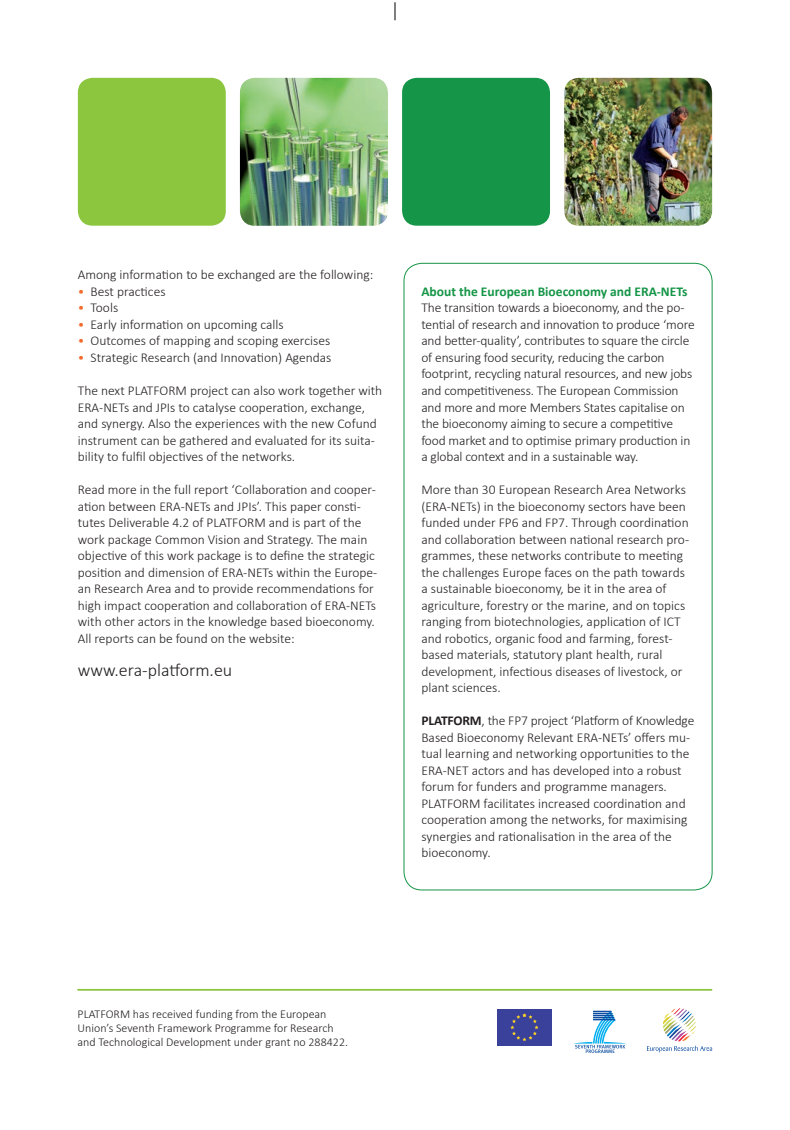
<style>
.page{position:relative;width:790px;height:1130px;background:#fff}
.page>*{position:absolute;margin:0;border:0;box-sizing:border-box;transform-origin:0 0}
.t1{font:300 18px "Calibri";color:#231f20}
.t2{font:300 13.5px/16.5px "Calibri";color:#231f20}
.t3{font:700 13.5px "Calibri";color:#159547}
.t4{font:300 12px/14.4px "Calibri";color:#231f20}
.s1{color:#f26a2c}
.s2{font-weight:700}
</style>
<div class="page">
<svg style="left:647px;top:1008px;width:64px;height:44px"></svg>
<svg style="left:573px;top:1010px;width:53px;height:42px"></svg>
<hr style="left:78px;top:989px;width:633px;height:1px;background:#8bc63e">
<div style="left:497px;top:1009px;width:54px;height:36px;background:#3a419a"></div>
<svg style="left:510px;top:1013px;width:28px;height:27px"></svg>
<div style="left:78px;top:78px;width:148px;height:148px;background:#8bc63e;border-radius:15px"></div>
<div style="left:402px;top:78px;width:147px;height:148px;background:#159547;border-radius:15px"></div>
<img style="left:564px;top:78px;width:147px;height:148px">
<img style="left:240px;top:78px;width:148px;height:148px">
<div style="left:386px;top:3px;width:17px;height:17px;border:2px solid #fff;border-radius:50%"></div>
<svg style="left:394px;top:2px;width:1px;height:18px"></svg>
<div style="left:3px;top:556px;width:17px;height:17px;border:2px solid #fff;border-radius:50%"></div>
<svg style="left:3px;top:564px;width:17px;height:2px"></svg>
<p class="t2" style="left:78px;top:266px;width:297px">Among information to be exchanged are the following:</p>
<p class="t2" style="left:78px;top:283px;width:89px"><span class="s1">•</span> Best practices</p>
<p class="t2" style="left:78px;top:299px;width:42px"><span class="s1">•</span> Tools</p>
<p class="t2" style="left:78px;top:316px;width:207px"><span class="s1">•</span> Early information on upcoming calls</p>
<p class="t2" style="left:78px;top:332px;width:254px"><span class="s1">•</span> Outcomes of mapping and scoping exercises</p>
<p class="t2" style="left:78px;top:349px;width:255px"><span class="s1">•</span> Strategic Research (and Innovation) Agendas</p>
<p class="t2" style="left:78px;top:382px;width:306px">The next PLATFORM project can also work together with ERA-NETs and JPIs to catalyse cooperation, exchange, and synergy. Also the experiences with the new Cofund instrument can be gathered and evaluated for its suita&shy;bility to fulfil objectives of the networks.</p>
<p class="t2" style="left:78px;top:481px;width:301px">Read more in the full report ‘Collaboration and cooper&shy;ation between ERA-NETs and JPIs’. This paper consti&shy;tutes Deliverable 4.2 of PLATFORM and is part of the work package Common Vision and Strategy. The main objective of this work package is to define the strategic position and dimension of ERA-NETs within the Europe&shy;an Research Area and to provide recommendations for high impact cooperation and collaboration of ERA-NETs with other actors in the knowledge based bioeconomy.<br>All reports can be found on the website:</p>
<h1 class="t1" style="left:78px;top:658px;width:156px">www.era-platform.eu</h1>
<p class="t3" style="left:421px;top:283px;width:267px">About the European Bioeconomy and ERA-NETs</p>
<p class="t2" style="left:421px;top:299px;width:274px">The transition towards a bioeconomy, and the po&shy;tential of research and innovation to produce ‘more and better-quality’, contributes to square the circle of ensuring food security, reducing the carbon footprint, recycling natural resources, and new jobs and competitiveness. The European Commission and more and more Members States capitalise on the bioeconomy aiming to secure a competitive food market and to optimise primary production in a global context and in a sustainable way.</p>
<p class="t2" style="left:421px;top:481px;width:269px">More than 30 European Research Area Networks (ERA-NETs) in the bioeconomy sectors have been funded under FP6 and FP7. Through coordination and collaboration between national research pro&shy;grammes, these networks contribute to meeting the challenges Europe faces on the path towards a sustainable bioeconomy, be it in the area of agriculture, forestry or the marine, and on topics ranging from biotechnologies, application of ICT and robotics, organic food and farming, forest&shy;based materials, statutory plant health, rural development, infectious diseases of livestock, or plant sciences.</p>
<p class="t2" style="left:421px;top:712px;width:274px"><span class="s2">PLATFORM</span>, the FP7 project ‘Platform of Knowledge Based Bioeconomy Relevant ERA-NETs’ offers mu&shy;tual learning and networking opportunities to the ERA-NET actors and has developed into a robust forum for funders and programme managers.<br>PLATFORM facilitates increased coordination and cooperation among the networks, for maximising synergies and rationalisation in the area of the bioeconomy.</p>
<p class="t4" style="left:78px;top:1006px;width:272px">PLATFORM has received funding from the European<br>Union’s Seventh Framework Programme for Research and Technological Development under grant no 288422.</p>
</div>
